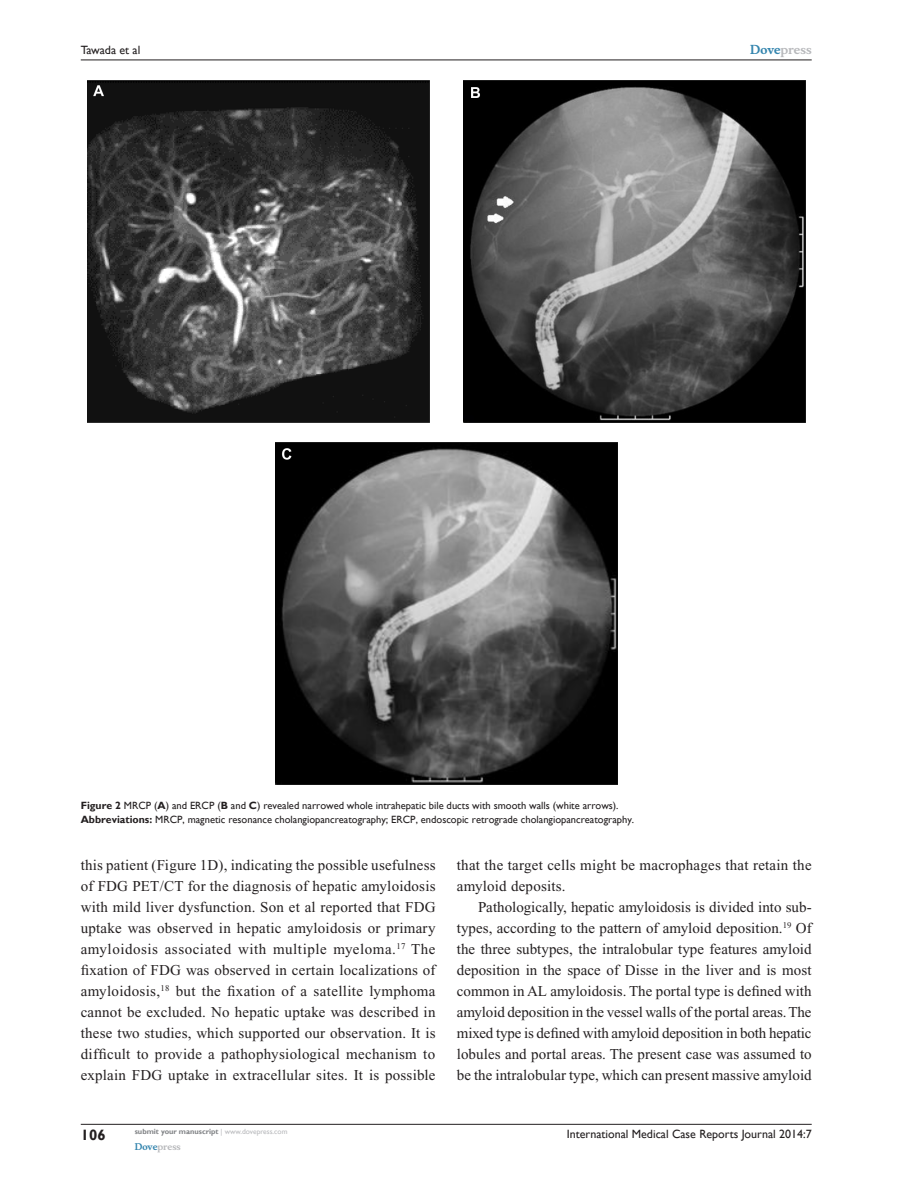
<style>
.page{position:relative;width:918px;height:1188px;background:#fff}
.page>*{position:absolute;margin:0;border:0;box-sizing:border-box;transform-origin:0 0}
.Tx{font:15px/21px "Times New Roman";letter-spacing:.015em;color:#231f20;text-align:justify}
.t1{font:700 15px "Gill Sans";color:#231f20}
.t2{font:12px "Gill Sans";color:#231f20}
.t3{font:700 12px "Musee";color:#b8b9bc}
.FC{font:10.5px "Gill Sans";color:#231f20}
.t4{font:700 9px "Musee";color:#b8b9bc}
.t5{font:700 7.5px "Gill Sans";color:#808285}
.s1{color:#3485ae}
.s2{font-weight:700}
.s3{font-weight:400;color:#b8b9bc}
</style>
<div class="page">
<hr style="left:81px;top:1124px;width:731px;height:1px;background:#231f20">
<hr style="left:81px;top:60px;width:731px;height:1px;background:#231f20">
<img style="left:463px;top:81px;width:342px;height:341px">
<img style="left:275px;top:442px;width:342px;height:342px">
<img style="left:87px;top:81px;width:342px;height:341px">
<p class="t2" style="left:81px;top:43px;width:61px">Tawada et al</p>
<p class="t3" style="left:750px;top:43px;width:63px"><span class="s1">Dove</span>press</p>
<p class="FC" style="left:81px;top:800px;width:539px"><span class="s2">Figure 2</span> MRCP (<span class="s2">A</span>) and ERCP (<span class="s2">B</span> and <span class="s2">C</span>) revealed narrowed whole intrahepatic bile ducts with smooth walls (white arrows).</p>
<p class="FC" style="left:81px;top:813px;width:555px"><span class="s2">Abbreviations:</span> MRCP, magnetic resonance cholangiopancreatography; ERCP, endoscopic retrograde cholangiopancreatography.</p>
<p class="Tx" style="left:81px;top:854px;width:356px">this patient (Figure 1D), indicating the possible usefulness of FDG PET/CT for the diagnosis of hepatic amyloidosis with mild liver dysfunction. Son et al reported that FDG uptake was observed in hepatic amyloidosis or primary amyloidosis associated with multiple myeloma.<sup>17</sup> The fixation of FDG was observed in certain localizations of amyloidosis,<sup>18</sup> but the fixation of a satellite lymphoma cannot be excluded. No hepatic uptake was described in these two studies, which supported our observation. It is difficult to provide a pathophysiological mechanism to explain FDG uptake in extracellular sites. It is possible</p>
<p class="Tx" style="left:457px;top:854px;width:356px">that the target cells might be macrophages that retain the amyloid deposits.</p>
<p class="Tx" style="left:457px;top:896px;width:356px;text-indent:21px">Pathologically, hepatic amyloidosis is divided into sub&shy;types, according to the pattern of amyloid deposition.<sup>19</sup> Of the three subtypes, the intralobular type features amyloid deposition in the space of Disse in the liver and is most common in AL amyloidosis. The portal type is defined with amyloid deposition in the vessel walls of the portal areas. The mixed type is defined with amyloid deposition in both hepatic lobules and portal areas. The present case was assumed to be the intralobular type, which can present massive amyloid</p>
<p class="t1" style="left:81px;top:1126px;width:26px">106</p>
<p class="t5" style="left:135px;top:1127px;width:154px">submit your manuscript <span class="s3">| www.dovepress.com</span></p>
<p class="t4" style="left:135px;top:1141px;width:48px"><span class="s1">Dove</span>press</p>
<p class="t2" style="left:567px;top:1127px;width:246px">International Medical Case Reports Journal 2014:7</p>
</div>
